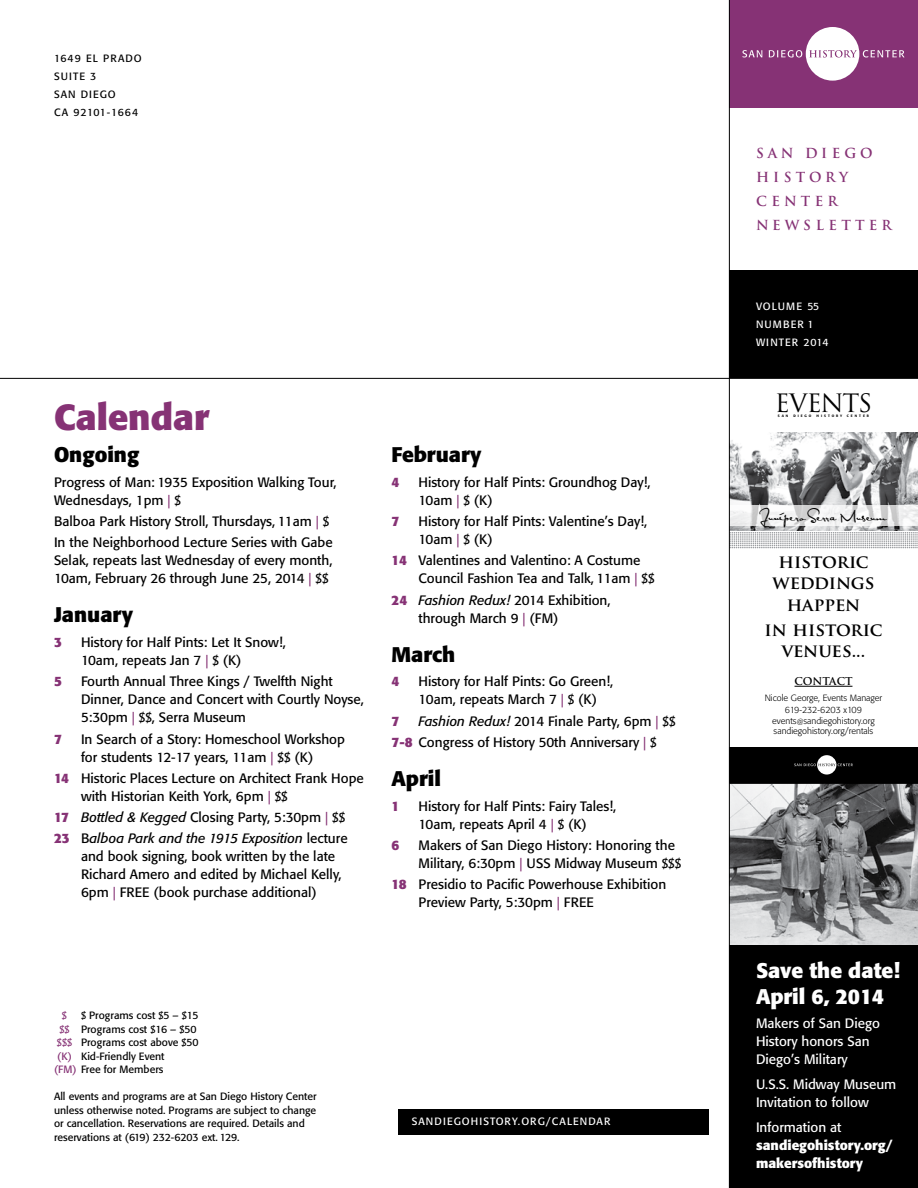
<style>
.page{position:relative;width:918px;height:1188px;background:#fff}
.page>*{position:absolute;margin:0;border:0;box-sizing:border-box;transform-origin:0 0}
.t1{font:700 36px "Formata";color:#863275}
.t2{font:24.75px "Trajan Pro";letter-spacing:-.05em;color:#000}
.t3{font:700 21px "Formata";color:#000}
.t4{font:700 21px/25.5px "Formata";color:#fff}
.t5{font:700 18px/21.6px "Trajan Pro";color:#000;text-align:center}
.t6{font:13.5px/18px "Formata";color:#000}
.t7{font:13.5px/18px "Formata";color:#fff}
.t8{font:italic 13.5px/21.3px "Formata";color:#000}
.t9{font:700 13.5px/18px "Formata";color:#fff}
.t10{font:700 13.5px/24px "Trajan";letter-spacing:.305em;color:#863275}
.t11{font:700 13.5px "Formata";color:#863275}
.t12{font:12.75px "Satisfaction";letter-spacing:-.01em;color:#000}
.t13{font:10.5px/13.5px "Formata";color:#000}
.t14{font:10.5px/18px "Formata";letter-spacing:.1em;color:#fff}
.t15{font:10.5px/18px "Formata";letter-spacing:.1em;color:#000}
.t16{font:700 10.5px "Trajan Pro";color:#000}
.t17{font:10.5px "Formata";color:#863275}
.t18{font:300 9px/12.3px "Formata";color:#000;text-align:center}
.t19{font:500 3.45px "Formata";letter-spacing:.59em;color:#000}
.s1{color:#863275}
.s2{font-weight:700;color:#863275}
.s3{font-weight:700;font-style:normal;color:#863275}
.s4{font-style:normal}
.s5{font-style:normal;color:#863275}
.s6{font-style:italic}
.s7{font-size:7.5px}
</style>
<div class="page">
<div style="left:729px;top:270px;width:189px;height:108px;background:#000"></div>
<div style="left:729px;top:938px;width:189px;height:250px;background:#000"></div>
<div style="left:729px;top:0;width:189px;height:108px;background:#863275"></div>
<img style="left:730px;top:784px;width:188px;height:161px">
<img style="left:730px;top:433px;width:188px;height:97px">
<hr style="left:795px;top:686px;width:57px;height:1px;background:#000">
<svg style="left:730px;top:506px;width:188px;height:20px;fill:#f1f1f2"></svg>
<svg style="left:730px;top:532px;width:188px;height:16px"></svg>
<div style="left:729px;top:747px;width:189px;height:36px;background:#000"></div>
<svg style="left:817px;top:755px;width:19px;height:20px"></svg>
<svg style="left:794px;top:764px;width:59px;height:2px"></svg>
<div style="left:398px;top:1109px;width:311px;height:25px;background:#000"></div>
<hr style="left:729px;top:0;width:1px;height:1188px;background:#000">
<hr style="left:0;top:378px;width:918px;height:1px;background:#000">
<hr style="left:729px;top:783px;width:189px;height:1px;background:#000">
<div style="left:806px;top:27px;width:53px;height:54px;background:#fff;border-radius:50%"></div>
<svg style="left:809px;top:50px;width:48px;height:8px"></svg>
<svg style="left:863px;top:50px;width:41px;height:8px"></svg>
<svg style="left:743px;top:50px;width:19px;height:7px"></svg>
<svg style="left:769px;top:50px;width:33px;height:8px"></svg>
<p class="t15" style="left:54px;top:49px;width:89px">1649 EL PRADO<br>SUITE 3<br>SAN DIEGO<br>CA 92101-1664</p>
<h1 class="t1" style="left:54px;top:395px;width:157px">Calendar</h1>
<h3 class="t3" style="left:54px;top:442px;width:87px">Ongoing</h3>
<p class="t6" style="left:54px;top:473px;width:284px">Progress of Man: 1935 Exposition Walking Tour,<br>Wednesdays, 1pm <span class="s1">|</span> $</p>
<p class="t6" style="left:54px;top:511px;width:280px;line-height:21.3px">Balboa Park History Stroll, Thursdays, 11am <span class="s1">|</span> $<br>In the Neighborhood Lecture Series with Gabe</p>
<p class="t6" style="left:54px;top:552px;width:280px">Selak, repeats last Wednesday of every month,<br>10am, February 26 through June 25, 2014 <span class="s1">|</span> $$</p>
<h3 class="t3" style="left:54px;top:602px;width:81px">January</h3>
<p class="t11" style="left:54px;top:634px;width:9px">3</p>
<p class="t6" style="left:81px;top:633px;width:206px">History for Half Pints: Let It Snow!,<br>10am, repeats Jan 7 <span class="s1">|</span> $ (K)</p>
<p class="t11" style="left:54px;top:673px;width:9px">5</p>
<p class="t6" style="left:81px;top:673px;width:284px">Fourth Annual Three Kings / Twelfth Night<br>Dinner, Dance and Concert with Courtly Noyse,<br>5:30pm <span class="s1">|</span> $$, Serra Museum</p>
<p class="t11" style="left:54px;top:730px;width:9px">7</p>
<p class="t6" style="left:81px;top:730px;width:266px">In Search of a Story: Homeschool Workshop for students 12-17 years, 11am <span class="s1">|</span> $$ (K)</p>
<p class="t6" style="left:81px;top:769px;width:284px;text-indent:-27px"><span class="s2">14</span> Historic Places Lecture on Architect Frank Hope with Historian Keith York, 6pm <span class="s1">|</span> $$</p>
<p class="t8" style="left:54px;top:807px;width:295px"><span class="s3">17</span> Bottled &amp; Kegged <span class="s4">Closing Party, 5:30pm</span> <span class="s5">|</span> <span class="s4">$$<br></span><span class="s3">23</span> <span class="s4">B</span>alboa Park and the 1915 Exposition <span class="s4">lecture</span></p>
<p class="t6" style="left:81px;top:848px;width:262px">and book signing, book written by the late<br>Richard Amero and edited by Michael Kelly,<br>6pm <span class="s1">|</span> FREE (book purchase additional)</p>
<h3 class="t3" style="left:392px;top:442px;width:92px">February</h3>
<p class="t11" style="left:392px;top:474px;width:9px">4</p>
<p class="t6" style="left:418px;top:473px;width:233px">History for Half Pints: Groundhog Day!,<br>10am <span class="s1">|</span> $ (K)</p>
<p class="t11" style="left:392px;top:513px;width:9px">7</p>
<p class="t6" style="left:418px;top:512px;width:230px">History for Half Pints: Valentine’s Day!,<br>10am <span class="s1">|</span> $ (K)</p>
<p class="t6" style="left:418px;top:552px;width:238px;text-indent:-27px"><span class="s2">14</span> Valentines and Valentino: A Costume<br>Council Fashion Tea and Talk, 11am <span class="s1">|</span> $$</p>
<p class="t6" style="left:418px;top:591px;width:194px;text-indent:-27px"><span class="s2">24</span> <span class="s6">Fashion Redux!</span> 2014 Exhibition, through March 9 <span class="s1">|</span> (FM)</p>
<h3 class="t3" style="left:392px;top:641px;width:65px">March</h3>
<p class="t11" style="left:392px;top:673px;width:9px">4</p>
<p class="t6" style="left:418px;top:673px;width:196px">History for Half Pints: Go Green!,<br>10am, repeats March 7 <span class="s1">|</span> $ (K)</p>
<p class="t11" style="left:392px;top:712px;width:9px">7</p>
<p class="t6" style="left:392px;top:710px;width:286px;line-height:21.3px;text-indent:27px"><span class="s6">Fashion Redux!</span> 2014 Finale Party, 6pm <span class="s1">|</span> $$<br><span class="s2">7-8</span> Congress of History 50th Anniversary <span class="s1">|</span> $</p>
<h3 class="t3" style="left:392px;top:765px;width:51px">April</h3>
<p class="t11" style="left:392px;top:797px;width:9px">1</p>
<p class="t6" style="left:418px;top:797px;width:199px">History for Half Pints: Fairy Tales!,<br>10am, repeats April 4 <span class="s1">|</span> $ (K)</p>
<p class="t11" style="left:392px;top:837px;width:9px">6</p>
<p class="t6" style="left:418px;top:836px;width:264px">Makers of San Diego History: Honoring the<br>Military, 6:30pm <span class="s1">|</span> USS Midway Museum $$$</p>
<p class="t6" style="left:418px;top:875px;width:249px;text-indent:-27px"><span class="s2">18</span> Presidio to Pacific Powerhouse Exhibition<br>Preview Party, 5:30pm <span class="s1">|</span> FREE</p>
<p class="t17" style="left:62px;top:1009px;width:7px">$</p>
<p class="t13" style="left:81px;top:1009px;width:119px">$ Programs cost $5 – $15</p>
<p class="t13" style="left:59px;top:1022px;width:139px"><span class="s1">$$</span> Programs cost $16 – $50</p>
<p class="t13" style="left:57px;top:1036px;width:143px"><span class="s1">$$$</span> Programs cost above $50</p>
<p class="t13" style="left:57px;top:1049px;width:109px"><span class="s1">(K)</span> Kid-Friendly Event</p>
<p class="t13" style="left:54px;top:1063px;width:111px"><span class="s1">(FM)</span> Free for Members</p>
<p class="t13" style="left:54px;top:1090px;width:264px">All events and programs are at San Diego History Center unless otherwise noted. Programs are subject to change or cancellation. Reservations are required. Details and reservations at (619) 232-6203 ext. 129.</p>
<p class="t14" style="left:412px;top:1113px;width:200px">SANDIEGOHISTORY.ORG/CALENDAR</p>
<p class="t10" style="left:756px;top:142px;width:137px">SAN DIEGO<br>HISTORY<br>CENTER<br>NEWSLETTER</p>
<p class="t14" style="left:756px;top:297px;width:74px">VOLUME 55<br>NUMBER 1<br>WINTER 2014</p>
<h2 class="t2" style="left:775px;top:387px;width:99px">EVENTS</h2>
<p class="t19" style="left:778px;top:414px;width:12px">SAN</p>
<p class="t19" style="left:793px;top:414px;width:19px">DIEGO</p>
<p class="t19" style="left:816px;top:414px;width:27px">HISTORY</p>
<p class="t19" style="left:847px;top:414px;width:24px">CENTER</p>
<p class="t12" style="left:761px;top:508px;width:126px">Junípe ro Serra Museum</p>
<h3 class="t5" style="left:773px;top:551px;width:103px">historic weddings happen</h3>
<h3 class="t5" style="left:765px;top:619px;width:119px">in historic venues...</h3>
<p class="t16" style="left:795px;top:675px;width:59px">CONTACT</p>
<p class="t18" style="left:765px;top:691px;width:119px">Nicole George, Events Manager<br>619-232-6203 x109</p>
<p class="t18" style="left:772px;top:715px;width:104px;line-height:10.8px;text-align:left">events<span class="s7">@</span>sandiegohistory.org sandiegohistory.org/rentals</p>
<h3 class="t4" style="left:756px;top:958px;width:145px">Save the date!<br>April 6, 2014</h3>
<p class="t7" style="left:756px;top:1015px;width:126px">Makers of San Diego<br>History honors San<br>Diego’s Military</p>
<p class="t7" style="left:756px;top:1075px;width:142px">U.S.S. Midway Museum<br>Invitation to follow</p>
<p class="t7" style="left:756px;top:1118px;width:87px">Information at</p>
<p class="t9" style="left:756px;top:1136px;width:138px">sandiegohistory.org/ makersofhistory</p>
</div>
